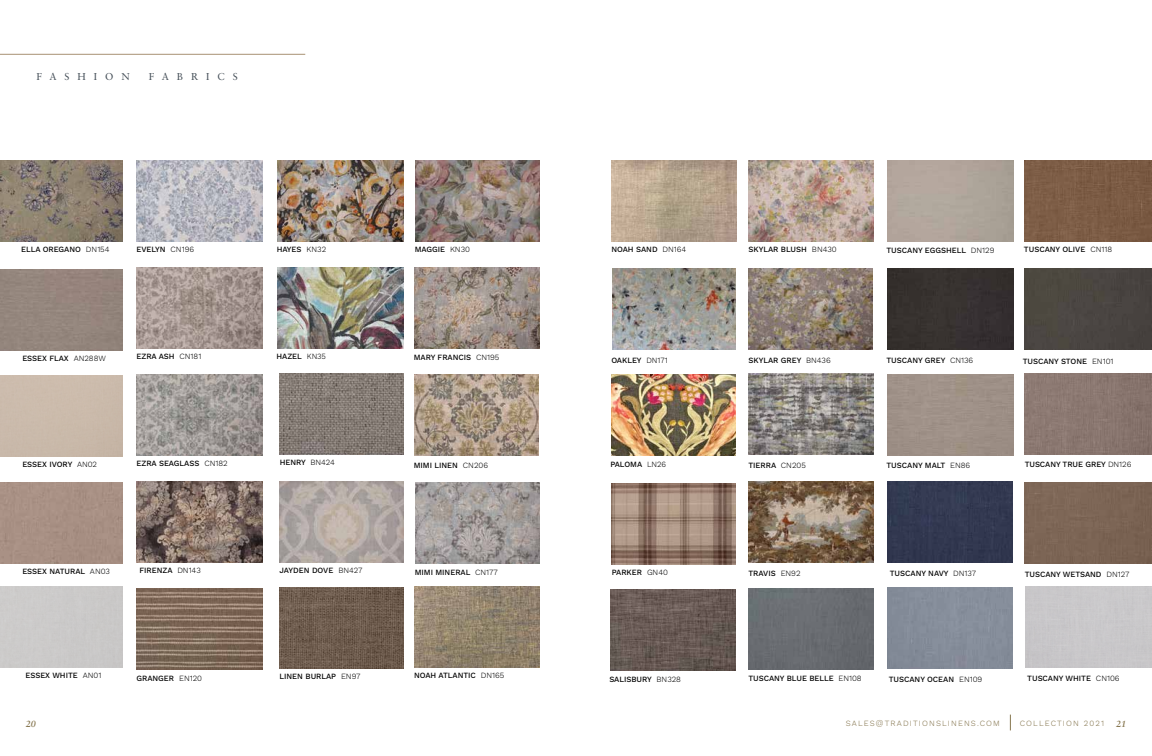
<style>
.page{position:relative;width:1152px;height:756px;background:#fff}
.page>*{position:absolute;margin:0;border:0;box-sizing:border-box;transform-origin:0 0}
.t1{font:10px "Sabon";letter-spacing:.8em;color:#444e57}
.t2{font:italic 700 9px "Sabon";color:#85754e}
.t3{font:500 8px "Work Sans";letter-spacing:-.005em;color:#000}
.t4{font:300 8px "Work Sans";letter-spacing:.14em;color:#85754e}
.s1{font-weight:300}
</style>
<div class="page">
<svg style="left:1010px;top:715px;width:1px;height:15px"></svg>
<img style="left:612px;top:160px;width:124px;height:81px">
<img style="left:1025px;top:374px;width:127px;height:81px">
<div style="left:1025px;top:482px;width:127px;height:81px;background:#7c6555"></div>
<div style="left:1025px;top:268px;width:127px;height:81px;background:#4a4541"></div>
<div style="left:888px;top:482px;width:124px;height:81px;background:#323850"></div>
<div style="left:1025px;top:160px;width:127px;height:81px;background:#7c5c45"></div>
<div style="left:887px;top:269px;width:126px;height:81px;background:#35302f"></div>
<div style="left:749px;top:588px;width:125px;height:81px;background:#696c71"></div>
<img style="left:749px;top:374px;width:125px;height:81px">
<img style="left:749px;top:482px;width:125px;height:81px">
<img style="left:749px;top:160px;width:125px;height:81px">
<img style="left:749px;top:269px;width:124px;height:81px">
<img style="left:611px;top:590px;width:125px;height:81px">
<img style="left:611px;top:483px;width:125px;height:81px">
<img style="left:612px;top:269px;width:124px;height:81px">
<img style="left:611px;top:375px;width:125px;height:81px">
<hr style="left:0;top:54px;width:305px;height:1px;background:#a89273">
<img style="left:414px;top:587px;width:126px;height:81px">
<img style="left:137px;top:161px;width:126px;height:81px">
<img style="left:137px;top:588px;width:126px;height:81px">
<div style="left:0;top:482px;width:123px;height:81px;background:#a89084"></div>
<img style="left:137px;top:267px;width:126px;height:81px">
<img style="left:137px;top:374px;width:126px;height:81px">
<img style="left:137px;top:482px;width:126px;height:81px">
<img style="left:278px;top:161px;width:126px;height:81px">
<img style="left:280px;top:374px;width:124px;height:81px">
<img style="left:280px;top:482px;width:124px;height:81px">
<img style="left:415px;top:482px;width:125px;height:81px">
<img style="left:280px;top:588px;width:124px;height:81px">
<img style="left:416px;top:161px;width:124px;height:81px">
<img style="left:414px;top:268px;width:126px;height:81px">
<img style="left:415px;top:374px;width:124px;height:81px">
<img style="left:0;top:161px;width:123px;height:81px">
<img style="left:278px;top:267px;width:126px;height:81px">
<p class="t1" style="left:36px;top:70px;width:95px">FASHION</p>
<p class="t1" style="left:149px;top:70px;width:91px">FABRICS</p>
<p class="t3" style="left:21px;top:245px;width:90px">ELLA OREGANO <span class="s1">DN154</span></p>
<p class="t3" style="left:137px;top:245px;width:59px">EVELYN <span class="s1">CN196</span></p>
<p class="t3" style="left:277px;top:245px;width:51px">HAYES <span class="s1">KN32</span></p>
<p class="t3" style="left:415px;top:245px;width:57px">MAGGIE <span class="s1">KN30</span></p>
<p class="t3" style="left:611px;top:245px;width:76px">NOAH SAND <span class="s1">DN164</span></p>
<p class="t3" style="left:749px;top:244px;width:90px">SKYLAR BLUSH <span class="s1">BN430</span></p>
<p class="t3" style="left:886px;top:245px;width:110px">TUSCANY EGGSHELL <span class="s1">DN129</span></p>
<p class="t3" style="left:1024px;top:245px;width:90px">TUSCANY OLIVE <span class="s1">CN118</span></p>
<p class="t3" style="left:22px;top:353px;width:85px">ESSEX FLAX <span class="s1">AN288W</span></p>
<p class="t3" style="left:137px;top:351px;width:66px">EZRA ASH <span class="s1">CN181</span></p>
<p class="t3" style="left:276px;top:352px;width:51px">HAZEL <span class="s1">KN35</span></p>
<p class="t3" style="left:414px;top:352px;width:87px">MARY FRANCIS <span class="s1">CN195</span></p>
<p class="t3" style="left:611px;top:356px;width:58px">OAKLEY <span class="s1">DN171</span></p>
<p class="t3" style="left:749px;top:356px;width:84px">SKYLAR GREY <span class="s1">BN436</span></p>
<p class="t3" style="left:886px;top:356px;width:88px">TUSCANY GREY <span class="s1">CN136</span></p>
<p class="t3" style="left:1023px;top:356px;width:92px">TUSCANY STONE <span class="s1">EN101</span></p>
<p class="t3" style="left:22px;top:460px;width:76px">ESSEX IVORY <span class="s1">AN02</span></p>
<p class="t3" style="left:137px;top:458px;width:93px">EZRA SEAGLASS <span class="s1">CN182</span></p>
<p class="t3" style="left:280px;top:458px;width:57px">HENRY <span class="s1">BN424</span></p>
<p class="t3" style="left:414px;top:461px;width:76px">MIMI LINEN <span class="s1">CN206</span></p>
<p class="t3" style="left:610px;top:460px;width:57px">PALOMA <span class="s1">LN26</span></p>
<p class="t3" style="left:749px;top:461px;width:59px">TIERRA <span class="s1">CN205</span></p>
<p class="t3" style="left:886px;top:460px;width:85px">TUSCANY MALT <span class="s1">EN86</span></p>
<p class="t3" style="left:1025px;top:460px;width:108px">TUSCANY TRUE GREY <span class="s1">DN126</span></p>
<p class="t3" style="left:22px;top:566px;width:89px">ESSEX NATURAL <span class="s1">AN03</span></p>
<p class="t3" style="left:140px;top:566px;width:63px">FIRENZA <span class="s1">DN143</span></p>
<p class="t3" style="left:280px;top:566px;width:84px">JAYDEN DOVE <span class="s1">BN427</span></p>
<p class="t3" style="left:415px;top:567px;width:85px">MIMI MINERAL <span class="s1">CN177</span></p>
<p class="t3" style="left:612px;top:568px;width:58px">PARKER <span class="s1">GN40</span></p>
<p class="t3" style="left:749px;top:568px;width:54px">TRAVIS <span class="s1">EN92</span></p>
<p class="t3" style="left:890px;top:569px;width:88px">TUSCANY NAVY <span class="s1">DN137</span></p>
<p class="t3" style="left:1025px;top:569px;width:106px">TUSCANY WETSAND <span class="s1">DN127</span></p>
<p class="t3" style="left:25px;top:671px;width:78px">ESSEX WHITE <span class="s1">AN01</span></p>
<p class="t3" style="left:137px;top:674px;width:67px">GRANGER <span class="s1">EN120</span></p>
<p class="t3" style="left:280px;top:672px;width:83px">LINEN BURLAP <span class="s1">EN97</span></p>
<p class="t3" style="left:414px;top:671px;width:92px">NOAH ATLANTIC <span class="s1">DN165</span></p>
<p class="t3" style="left:609px;top:674px;width:73px">SALISBURY <span class="s1">BN328</span></p>
<p class="t3" style="left:749px;top:674px;width:115px">TUSCANY BLUE BELLE <span class="s1">EN108</span></p>
<p class="t3" style="left:889px;top:674px;width:95px">TUSCANY OCEAN <span class="s1">EN109</span></p>
<p class="t3" style="left:1027px;top:674px;width:94px">TUSCANY WHITE <span class="s1">CN106</span></p>
<p class="t2" style="left:26px;top:718px;width:12px">20</p>
<p class="t4" style="left:846px;top:719px;width:156px">SALES@TRADITIONSLINENS.COM</p>
<p class="t4" style="left:1020px;top:719px;width:86px">COLLECTION 2021</p>
<p class="t2" style="left:1116px;top:718px;width:12px">21</p>
</div>
